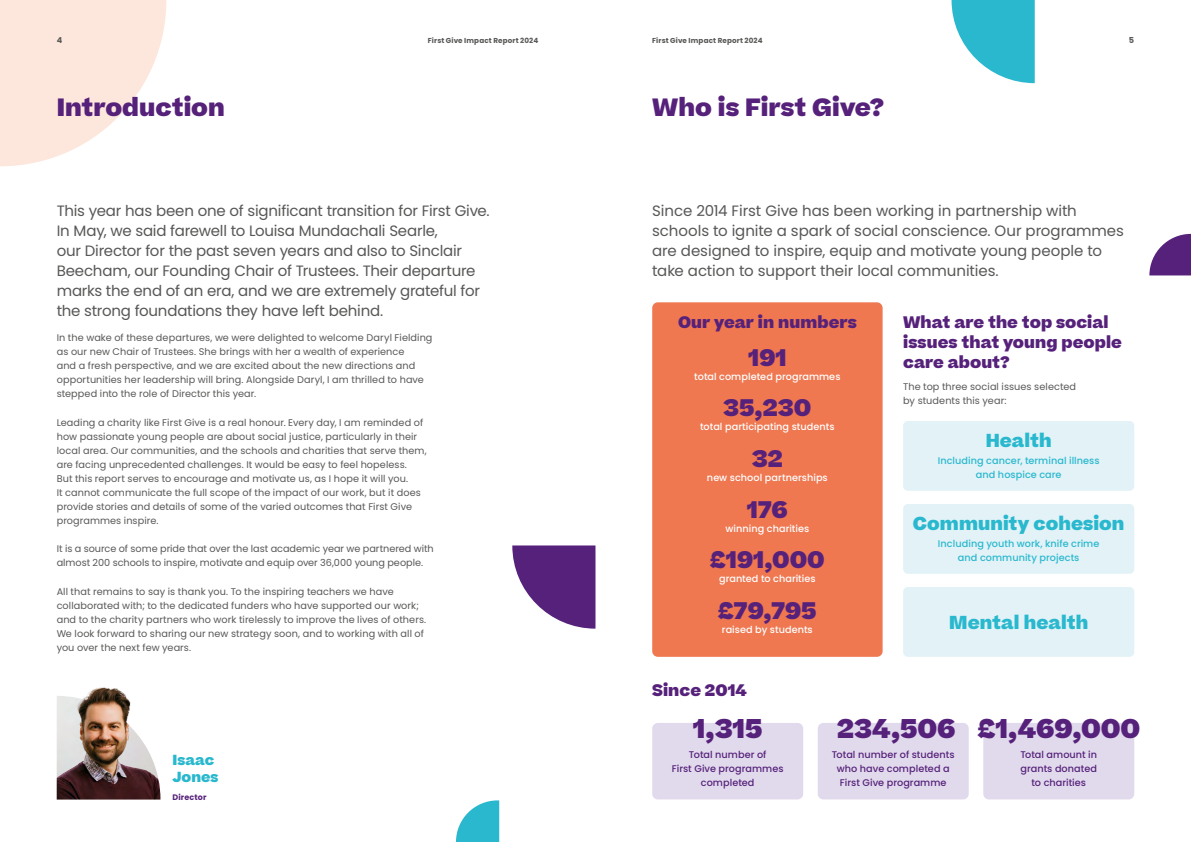
<style>
.page{position:relative;width:1191px;height:842px;background:#fff}
.page>*{position:absolute;margin:0;border:0;box-sizing:border-box;transform-origin:0 0}
.t1{font:800 26px "Beatrice";color:#56217a}
.t2{font:800 24px "Beatrice";color:#56217a}
.t3{font:800 23px "Beatrice";color:#56217a}
.t4{font:800 18px "Beatrice";letter-spacing:.005em;color:#29b8ce}
.t5{font:800 16px/20px "Beatrice";letter-spacing:.005em;color:#56217a}
.t6{font:15px/20px "Poppins";letter-spacing:-.01em;color:#575756}
.t7{font:800 14px/17px "Beatrice";letter-spacing:.005em;color:#29b8ce}
.t8{font:9.7px/14px "Poppins";letter-spacing:.005em;color:#575756}
.t9{font:500 9.7px/14px "Poppins";letter-spacing:.005em;color:#56217a;text-align:center}
.t10{font:500 9.7px "Poppins";letter-spacing:.005em;color:#fff}
.t11{font:500 9.7px/14px "Poppins";letter-spacing:.005em;color:#29b8ce;text-align:center}
.t12{font:700 8.2px "Poppins";color:#575756}
.t13{font:700 8px "Poppins";letter-spacing:.015em;color:#56217a}
.t14{font:700 7.2px "Poppins";letter-spacing:.02em;color:#575756}
</style>
<div class="page">
<svg style="left:0;top:0;width:166px;height:166px"></svg>
<div style="left:903px;top:587px;width:231px;height:70px;background:#e2f2f7;border-radius:5px"></div>
<div style="left:652px;top:302px;width:230px;height:355px;background:#ef7851;border-radius:6px"></div>
<div style="left:652px;top:723px;width:151px;height:76px;background:#e1daec;border-radius:6px"></div>
<div style="left:983px;top:723px;width:151px;height:76px;background:#e1daec;border-radius:6px"></div>
<div style="left:817px;top:723px;width:151px;height:76px;background:#e1daec;border-radius:6px"></div>
<div style="left:903px;top:504px;width:231px;height:70px;background:#e2f2f7;border-radius:5px"></div>
<div style="left:903px;top:421px;width:231px;height:70px;background:#e2f2f7;border-radius:5px"></div>
<svg style="left:512px;top:545px;width:83px;height:84px"></svg>
<svg style="left:1149px;top:234px;width:42px;height:41px"></svg>
<svg style="left:951px;top:0;width:83px;height:83px"></svg>
<svg style="left:456px;top:800px;width:43px;height:42px"></svg>
<img style="left:57px;top:696px;width:103px;height:103px">
<img style="left:63px;top:687px;width:84px;height:94px">
<p class="t12" style="left:57px;top:35px;width:7px">4</p>
<p class="t14" style="left:428px;top:36px;width:112px">First Give Impact Report 2024</p>
<p class="t14" style="left:652px;top:36px;width:112px">First Give Impact Report 2024</p>
<p class="t12" style="left:1129px;top:35px;width:7px">5</p>
<h2 class="t2" style="left:57px;top:90px;width:170px">Introduction</h2>
<h2 class="t2" style="left:652px;top:90px;width:234px">Who is First Give?</h2>
<p class="t6" style="left:57px;top:201px;width:434px">This year has been one of significant transition for First Give.<br>In May, we said farewell to Louisa Mundachali Searle,<br>our Director for the past seven years and also to Sinclair Beecham, our Founding Chair of Trustees. Their departure marks the end of an era, and we are extremely grateful for the strong foundations they have left behind.</p>
<p class="t8" style="left:57px;top:331px;width:377px">In the wake of these departures, we were delighted to welcome Daryl Fielding as our new Chair of Trustees. She brings with her a wealth of experience<br>and a fresh perspective, and we are excited about the new directions and opportunities her leadership will bring. Alongside Daryl, I am thrilled to have stepped into the role of Director this year.</p>
<p class="t8" style="left:57px;top:416px;width:371px">Leading a charity like First Give is a real honour. Every day, I am reminded of how passionate young people are about social justice, particularly in their local area. Our communities, and the schools and charities that serve them, are facing unprecedented challenges. It would be easy to feel hopeless.<br>But this report serves to encourage and motivate us, as I hope it will you.<br>It cannot communicate the full scope of the impact of our work, but it does provide stories and details of some of the varied outcomes that First Give programmes inspire.</p>
<p class="t8" style="left:57px;top:542px;width:378px">It is a source of some pride that over the last academic year we partnered with almost 200 schools to inspire, motivate and equip over 36,000 young people.</p>
<p class="t8" style="left:57px;top:585px;width:371px">All that remains to say is thank you. To the inspiring teachers we have collaborated with; to the dedicated funders who have supported our work; and to the charity partners who work tirelessly to improve the lives of others.<br>We look forward to sharing our new strategy soon, and to working with all of you over the next few years.</p>
<h3 class="t7" style="left:172px;top:751px;width:48px">Isaac<br>Jones</h3>
<p class="t13" style="left:172px;top:792px;width:36px">Director</p>
<h3 class="t6" style="left:652px;top:201px;width:473px">Since 2014 First Give has been working in partnership with schools to ignite a spark of social conscience. Our programmes are designed to inspire, equip and motivate young people to take action to support their local communities.</h3>
<h3 class="t5" style="left:678px;top:313px;width:180px">Our year in numbers</h3>
<h3 class="t3" style="left:748px;top:341px;width:40px">191</h3>
<p class="t10" style="left:694px;top:371px;width:148px">total completed programmes</p>
<h3 class="t3" style="left:723px;top:392px;width:89px">35,230</h3>
<p class="t10" style="left:700px;top:421px;width:136px">total participating students</p>
<h3 class="t3" style="left:752px;top:443px;width:32px">32</h3>
<p class="t10" style="left:707px;top:472px;width:122px">new school partnerships</p>
<h3 class="t3" style="left:747px;top:493px;width:42px">176</h3>
<p class="t10" style="left:725px;top:523px;width:85px">winning charities</p>
<h3 class="t3" style="left:710px;top:544px;width:116px">£191,000</h3>
<p class="t10" style="left:719px;top:573px;width:98px">granted to charities</p>
<h3 class="t3" style="left:718px;top:595px;width:100px">£79,795</h3>
<p class="t10" style="left:722px;top:624px;width:92px">raised by students</p>
<h3 class="t5" style="left:652px;top:680px;width:96px">Since 2014</h3>
<h3 class="t5" style="left:903px;top:312px;width:220px">What are the top social issues that young people care about?</h3>
<p class="t8" style="left:903px;top:380px;width:174px">The top three social issues selected by students this year:</p>
<h3 class="t4" style="left:985px;top:428px;width:68px">Health</h3>
<p class="t11" style="left:937px;top:453px;width:163px">Including cancer, terminal illness and hospice care</p>
<h3 class="t4" style="left:913px;top:511px;width:213px">Community cohesion</h3>
<p class="t11" style="left:938px;top:536px;width:163px">Including youth work, knife crime and community projects</p>
<h3 class="t4" style="left:949px;top:609px;width:141px">Mental health</h3>
<h1 class="t1" style="left:693px;top:711px;width:71px">1,315</h1>
<h1 class="t1" style="left:837px;top:711px;width:305px">234,506 £1,469,000</h1>
<p class="t9" style="left:672px;top:747px;width:113px">Total number of<br>First Give programmes completed</p>
<p class="t9" style="left:1020px;top:747px;width:78px">Total amount in grants donated to charities</p>
<p class="t9" style="left:831px;top:747px;width:124px">Total number of students who have completed a<br>First Give programme</p>
</div>
